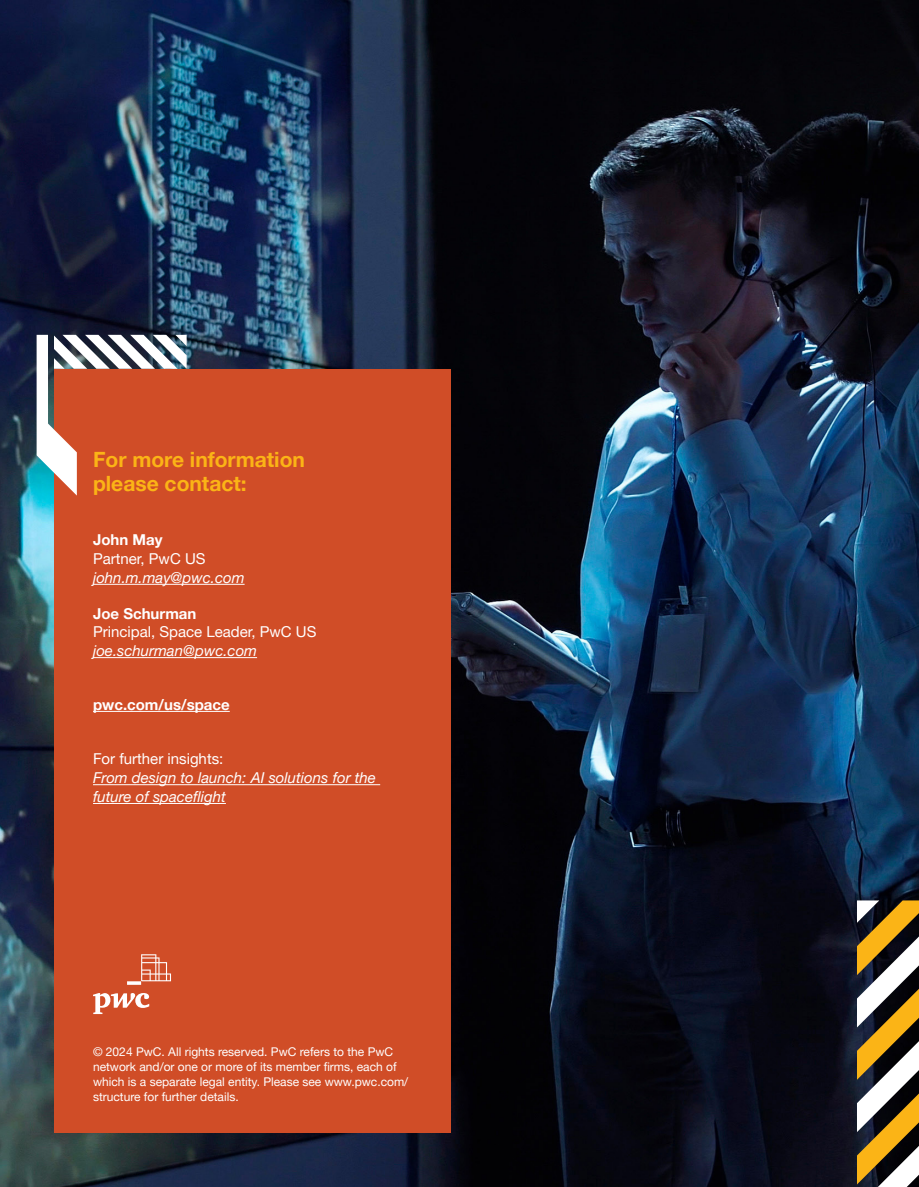
<style>
.page{position:relative;width:919px;height:1187px;background:#fff}
.page>*{position:absolute;margin:0;border:0;box-sizing:border-box;transform-origin:0 0}
.Title_1{font:700 21px/24px "Helvetica Neue LT Pro";color:#fbb416}
.TXT{font:italic 15px/18.8px "Helvetica Neue LT Pro";color:#fff}
.TXT-2{font:15px/18.8px "Helvetica Neue LT Pro";color:#fff}
.TXT-3{font:700 15px "Helvetica Neue LT Pro";color:#fff}
.TXT-4{font:12px/15px "Helvetica Neue LT Pro";color:#fff}
.s1{font-weight:700;font-style:normal}
.s2{font-style:normal}
.s3{font-weight:700}
.s4{font-style:italic}
</style>
<div class="page">
<img style="left:0;top:0;width:918px;height:1186px">
<div style="left:54px;top:369px;width:396px;height:763px;background:#d04d27"></div>
<svg style="left:93px;top:954px;width:78px;height:59px"></svg>
<hr style="left:93px;top:584px;width:151px;height:1px;background:#fff">
<hr style="left:93px;top:657px;width:164px;height:1px;background:#fff">
<hr style="left:93px;top:711px;width:137px;height:1px;background:#fff">
<hr style="left:93px;top:784px;width:287px;height:1px;background:#fff">
<hr style="left:93px;top:803px;width:133px;height:1px;background:#fff">
<svg style="left:37px;top:335px;width:150px;height:160px"></svg>
<svg style="left:856px;top:900px;width:62px;height:286px"></svg>
<p class="Title_1" style="left:93px;top:447px;width:213px">For more information please contact:</p>
<p class="TXT" style="left:93px;top:530px;width:153px"><span class="s1">John May<br></span><span class="s2">Partner, PwC US </span>john.m.may@pwc.com</p>
<p class="TXT-2" style="left:93px;top:603px;width:225px"><span class="s3">Joe Schurman<br></span>Principal, Space Leader, PwC US <span class="s4">joe.schurman@pwc.com</span></p>
<p class="TXT-3" style="left:93px;top:695px;width:138px">pwc.com/us/space</p>
<p class="TXT" style="left:93px;top:749px;width:284px"><span class="s2">For further insights:<br></span>From design to launch: AI solutions for the future of spaceflight</p>
<p class="TXT-4" style="left:93px;top:1044px;width:317px">© 2024 PwC. All rights reserved. PwC refers to the PwC network and/or one or more of its member firms, each of which is a separate legal entity. Please see www.pwc.com/ structure for further details.</p>
</div>
